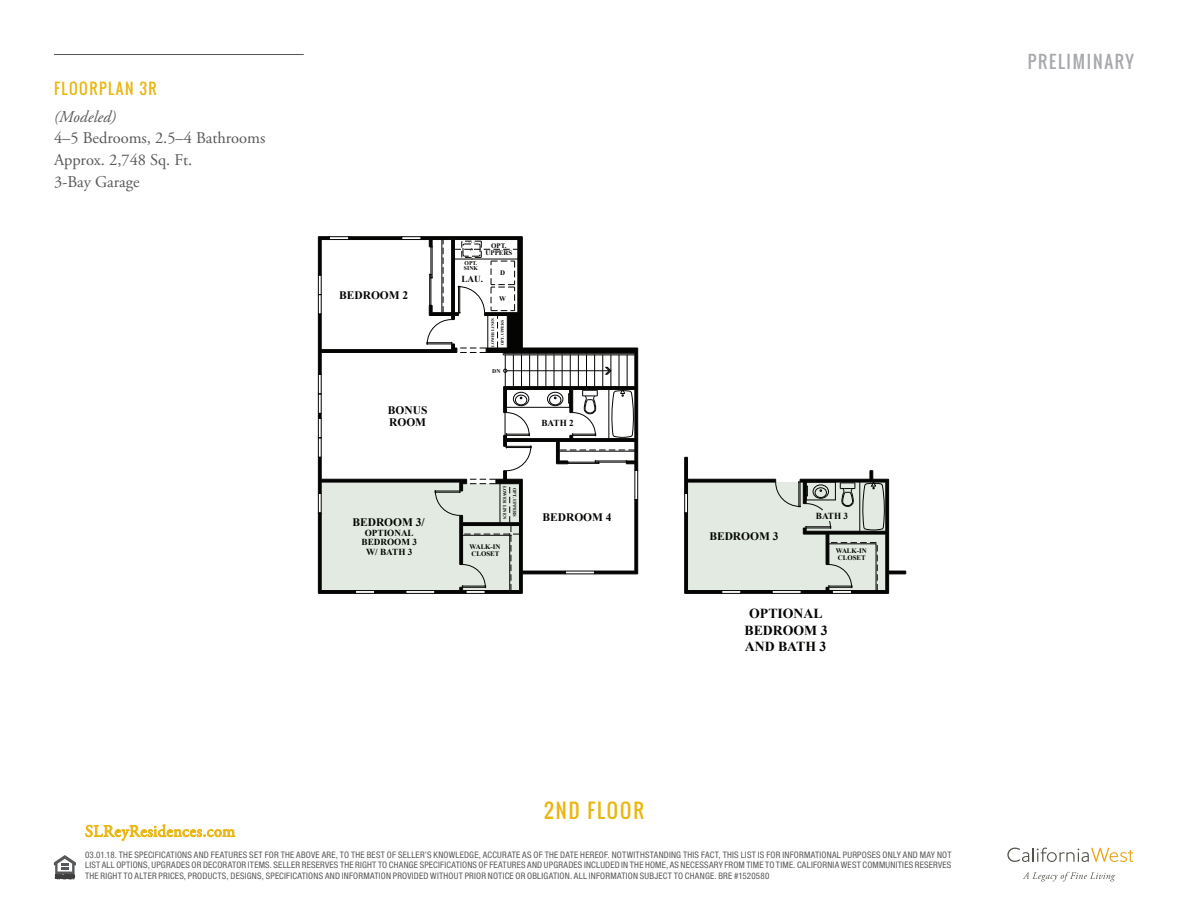
<style>
.page{position:relative;width:1188px;height:918px;background:#fff}
.page>*{position:absolute;margin:0;border:0;box-sizing:border-box;transform-origin:0 0}
.t1{font:19.5px "Oswald";letter-spacing:.1em;color:#eab610}
.t2{font:17.1px "Oswald";letter-spacing:.1em;color:#a8a9ad}
.t3{font:16.5px "Adobe Garamond Pro";letter-spacing:.03em;color:#eab610}
.t4{font:16.35px/21.9px "Adobe Garamond Pro";color:#57585a}
.t5{font:italic 16.35px "Adobe Garamond Pro";color:#57585a}
.t6{font:15px "Oswald";letter-spacing:.1em;color:#eab610}
.t7{font:700 13.8px/16.2px "Times New Roman";color:#040503;text-align:center}
.t8{font:700 13.05px "Times New Roman";color:#040503}
.t9{font:700 11.55px/11.7px "Times New Roman";color:#040503}
.t10{font:700 9.15px/9.8px "Times New Roman";color:#040503;text-align:center}
.t11{font:condensed 9px/10.5px "Helvetica Neue";letter-spacing:.025em;color:#57585a;text-align:justify}
.t12{font:700 6.9px/6.9px "Times New Roman";color:#040503}
.t13{font:700 5.7px/5.7px "Times New Roman";color:#040503}
.t14{font:700 4.65px/9.8px "Times New Roman";color:#040503;text-align:center}
.t15{font:700 4.05px "Times New Roman";color:#040503}
</style>
<div class="page">
<svg style="left:1023px;top:872px;width:92px;height:9px"></svg>
<svg style="left:1007px;top:848px;width:126px;height:14px"></svg>
<svg style="left:85px;top:824px;width:150px;height:17px"></svg>
<svg style="left:54px;top:855px;width:22px;height:24px"></svg>
<hr style="left:54px;top:54px;width:250px;height:1px;background:#57585a">
<svg style="left:503px;top:347px;width:135px;height:40px"></svg>
<hr style="left:318px;top:593px;width:37px;height:1px;background:#040503">
<hr style="left:375px;top:593px;width:31px;height:1px;background:#040503">
<hr style="left:435px;top:593px;width:31px;height:1px;background:#040503">
<hr style="left:485px;top:593px;width:37px;height:1px;background:#040503">
<hr style="left:504px;top:386px;width:131px;height:1px;background:#040503">
<hr style="left:486px;top:352px;width:149px;height:1px;background:#040503">
<hr style="left:522px;top:348px;width:116px;height:1px;background:#040503">
<hr style="left:635px;top:352px;width:1px;height:35px;background:#040503">
<hr style="left:637px;top:348px;width:1px;height:122px;background:#040503">
<hr style="left:522px;top:237px;width:1px;height:111px;background:#040503">
<hr style="left:504px;top:353px;width:131px;height:1px;background:#040503">
<hr style="left:503px;top:355px;width:132px;height:1px;background:#040503">
<svg style="left:605px;top:367px;width:6px;height:7px"></svg>
<hr style="left:507px;top:371px;width:102px;height:1px;background:#040503">
<hr style="left:521px;top:355px;width:1px;height:32px;background:#040503">
<hr style="left:513px;top:355px;width:1px;height:32px;background:#040503">
<hr style="left:505px;top:355px;width:1px;height:32px;background:#040503">
<hr style="left:538px;top:355px;width:1px;height:32px;background:#040503">
<hr style="left:529px;top:355px;width:1px;height:32px;background:#040503">
<hr style="left:554px;top:355px;width:1px;height:32px;background:#040503">
<hr style="left:546px;top:355px;width:1px;height:32px;background:#040503">
<hr style="left:570px;top:355px;width:1px;height:32px;background:#040503">
<hr style="left:562px;top:355px;width:1px;height:32px;background:#040503">
<hr style="left:586px;top:355px;width:1px;height:32px;background:#040503">
<hr style="left:578px;top:355px;width:1px;height:32px;background:#040503">
<hr style="left:603px;top:355px;width:1px;height:32px;background:#040503">
<hr style="left:594px;top:355px;width:1px;height:32px;background:#040503">
<hr style="left:619px;top:355px;width:1px;height:32px;background:#040503">
<hr style="left:611px;top:355px;width:1px;height:32px;background:#040503">
<hr style="left:627px;top:355px;width:1px;height:32px;background:#040503">
<div style="left:355px;top:590px;width:20px;height:4px;border:1px solid #040503"></div>
<div style="left:406px;top:590px;width:29px;height:4px;border:1px solid #040503"></div>
<div style="left:466px;top:590px;width:19px;height:4px;border:1px solid #040503"></div>
<div style="left:318px;top:374px;width:3px;height:20px;border:1px solid #040503"></div>
<svg style="left:318px;top:236px;width:204px;height:139px"></svg>
<svg style="left:318px;top:387px;width:320px;height:206px"></svg>
<hr style="left:684px;top:457px;width:1px;height:36px;background:#040503">
<hr style="left:741px;top:593px;width:31px;height:1px;background:#040503">
<hr style="left:801px;top:593px;width:31px;height:1px;background:#040503">
<hr style="left:852px;top:593px;width:37px;height:1px;background:#040503">
<hr style="left:684px;top:513px;width:1px;height:80px;background:#040503">
<hr style="left:685px;top:593px;width:37px;height:1px;background:#040503">
<svg style="left:685px;top:457px;width:222px;height:136px"></svg>
<div style="left:685px;top:493px;width:3px;height:20px;border:1px solid #040503"></div>
<div style="left:722px;top:590px;width:19px;height:4px;border:1px solid #040503"></div>
<div style="left:772px;top:590px;width:29px;height:4px;border:1px solid #040503"></div>
<div style="left:832px;top:590px;width:20px;height:4px;border:1px solid #040503"></div>
<h3 class="t6" style="left:54px;top:78px;width:104px">FLOORPLAN 3R</h3>
<h3 class="t5" style="left:54px;top:107px;width:64px">(Modeled)</h3>
<h3 class="t4" style="left:54px;top:128px;width:213px">4–5 Bedrooms, 2.5–4 Bathrooms<br>Approx. 2,748 Sq. Ft.<br>3-Bay Garage</h3>
<p class="t9" style="left:339px;top:289px;width:71px">BEDROOM 2</p>
<p class="t9" style="left:388px;top:404px;width:41px">BONUS<br>ROOM</p>
<p class="t9" style="left:352px;top:516px;width:74px">BEDROOM 3/</p>
<p class="t10" style="left:362px;top:527px;width:57px">OPTIONAL<br>BEDROOM 3<br>W/ BATH 3</p>
<p class="t12" style="left:486px;top:242px;width:28px;text-align:center">OPT.<br>UPPERS</p>
<p class="t13" style="left:464px;top:260px;width:16px">OPT.<br>SINK</p>
<p class="t10" style="left:462px;top:274px;width:23px">LAU.</p>
<p class="t12" style="left:500px;top:269px;width:6px">D</p>
<p class="t12" style="left:499px;top:295px;width:8px">W</p>
<p class="t15" style="left:490px;top:347px;width:31px;rotate:-90deg">LOWER LINEN</p>
<p class="t15" style="left:500px;top:345px;width:27px;rotate:-90deg">OPT. UPPERS</p>
<p class="t13" style="left:492px;top:368px;width:10px">DN</p>
<p class="t14" style="left:520px;top:486px;width:35px;rotate:90deg">OPT. UPPERS<br>LOWER LINEN</p>
<p class="t12" style="left:470px;top:543px;width:32px">WALK-IN<br>CLOSET</p>
<p class="t10" style="left:542px;top:418px;width:34px">BATH 2</p>
<p class="t9" style="left:542px;top:511px;width:71px">BEDROOM 4</p>
<h1 class="t1" style="left:544px;top:796px;width:101px">2ND FLOOR</h1>
<p class="t9" style="left:709px;top:530px;width:71px">BEDROOM 3</p>
<p class="t10" style="left:816px;top:511px;width:34px">BATH 3</p>
<p class="t12" style="left:836px;top:547px;width:32px">WALK-IN<br>CLOSET</p>
<h3 class="t7" style="left:745px;top:605px;width:85px">OPTIONAL<br>BEDROOM 3<br>AND BATH 3</h3>
<h3 class="t3" style="left:85px;top:821px;width:152px">SLReyResidences.com</h3>
<p class="t11" style="left:85px;top:849px;width:868px">03.01.18. THE SPECIFICATIONS AND FEATURES SET FOR THE ABOVE ARE, TO THE BEST OF SELLER’S KNOWLEDGE, ACCURATE AS OF THE DATE HEREOF. NOTWITHSTANDING THIS FACT, THIS LIST IS FOR INFORMATIONAL PURPOSES ONLY AND MAY NOT LIST ALL OPTIONS, UPGRADES OR DECORATOR ITEMS. SELLER RESERVES THE RIGHT TO CHANGE SPECIFICATIONS OF FEATURES AND UPGRADES INCLUDED IN THE HOME, AS NECESSARY FROM TIME TO TIME. CALIFORNIA WEST COMMUNITIES RESERVES THE RIGHT TO ALTER PRICES, PRODUCTS, DESIGNS, SPECIFICATIONS AND INFORMATION PROVIDED WITHOUT PRIOR NOTICE OR OBLIGATION. ALL INFORMATION SUBJECT TO CHANGE. BRE #1520580</p>
<p class="t12" style="left:766px;top:847px;width:29px">CLOSET</p>
<p class="t10" style="left:655px;top:853px;width:33px">ENTRY</p>
<h3 class="t8" style="left:140px;top:859px;width:138px">CALWEST - BONSALL</h3>
<h3 class="t8" style="left:744px;top:862px;width:53px">17187-2F</h3>
<h2 class="t2" style="left:1028px;top:49px;width:108px">PRELIMINARY</h2>
</div>
